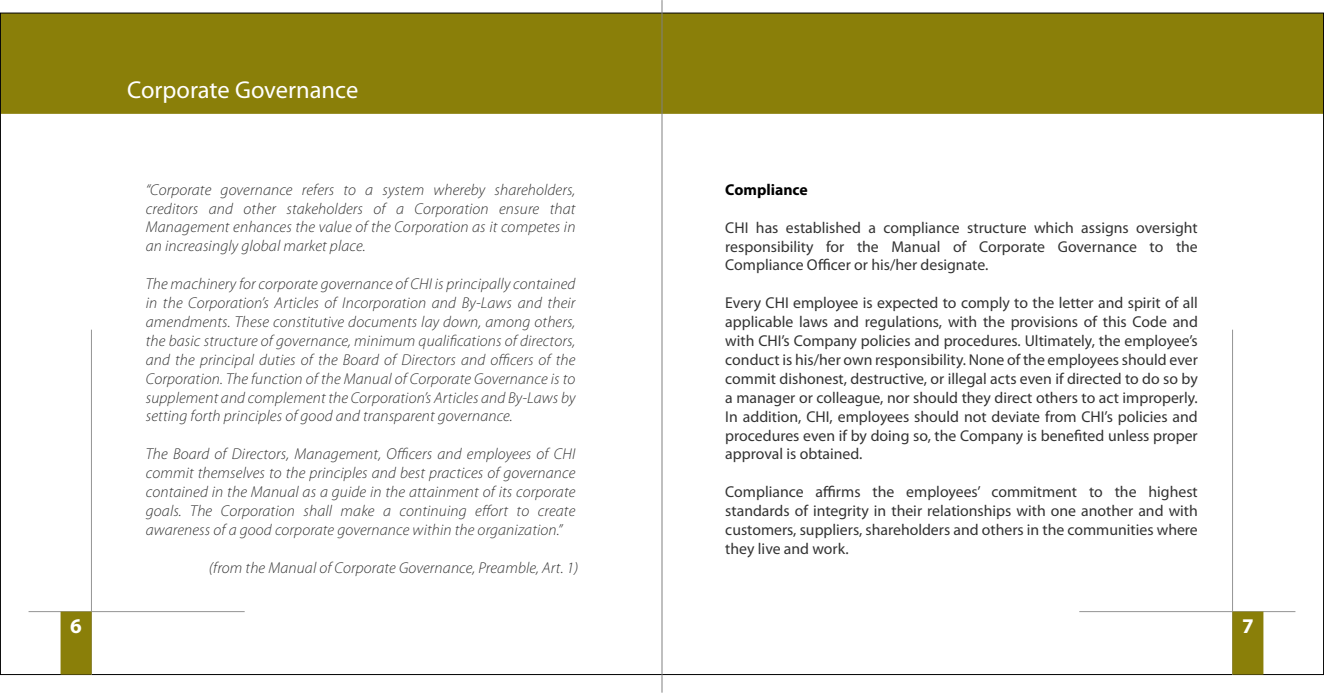
<style>
.page{position:relative;width:1324px;height:693px;background:#fff}
.page>*{position:absolute;margin:0;border:0;box-sizing:border-box;transform-origin:0 0}
.t1{font:24.5px "Myriad Pro";color:#fff}
.t2{font:700 21px "Myriad Pro";color:#fff}
.t3{font:italic 300 15.75px/18.9px "Myriad Pro";letter-spacing:.01em;color:#333;text-align:justify}
.t4{font:15.75px/18.9px "Myriad Pro";color:#333;text-align:justify}
.t5{font:700 15.75px "Myriad Pro";color:#000}
</style>
<div class="page">
<div style="left:0;top:13px;width:1323px;height:101px;background:#8a7f09"></div>
<svg style="left:661px;top:0;width:2px;height:693px"></svg>
<svg style="left:1079px;top:329px;width:217px;height:346px"></svg>
<div style="left:1232px;top:612px;width:31px;height:63px;background:#8a7f09"></div>
<svg style="left:28px;top:329px;width:217px;height:346px"></svg>
<div style="left:61px;top:612px;width:31px;height:63px;background:#8a7f09"></div>
<h1 class="t1" style="left:127px;top:76px;width:233px">Corporate Governance</h1>
<p class="t3" style="left:146px;top:180px;width:431px">“Corporate governance refers to a system whereby shareholders, creditors and other stakeholders of a Corporation ensure that Management enhances the value of the Corporation as it competes in an increasingly global market place.</p>
<p class="t3" style="left:146px;top:275px;width:431px">The machinery for corporate governance of CHI is principally contained in the Corporation’s Articles of Incorporation and By-Laws and their amendments. These constitutive documents lay down, among others, the basic structure of governance, minimum qualifications of directors, and the principal duties of the Board of Directors and officers of the Corporation. The function of the Manual of Corporate Governance is to supplement and complement the Corporation’s Articles and By-Laws by setting forth principles of good and transparent governance.</p>
<p class="t3" style="left:146px;top:445px;width:431px">The Board of Directors, Management, Officers and employees of CHI commit themselves to the principles and best practices of governance contained in the Manual as a guide in the attainment of its corporate goals. The Corporation shall make a continuing effort to create awareness of a good corporate governance within the organization.”</p>
<p class="t3" style="left:209px;top:558px;width:371px">(from the Manual of Corporate Governance, Preamble, Art. 1)</p>
<p class="t5" style="left:725px;top:181px;width:84px">Compliance</p>
<p class="t4" style="left:725px;top:218px;width:474px">CHI has established a compliance structure which assigns oversight responsibility for the Manual of Corporate Governance to the Compliance Officer or his/her designate.</p>
<p class="t4" style="left:725px;top:294px;width:474px">Every CHI employee is expected to comply to the letter and spirit of all applicable laws and regulations, with the provisions of this Code and with CHI’s Company policies and procedures. Ultimately, the employee’s conduct is his/her own responsibility. None of the employees should ever commit dishonest, destructive, or illegal acts even if directed to do so by a manager or colleague, nor should they direct others to act improperly.<br>In addition, CHI, employees should not deviate from CHI’s policies and procedures even if by doing so, the Company is benefited unless proper approval is obtained.</p>
<p class="t4" style="left:725px;top:483px;width:474px">Compliance affirms the employees’ commitment to the highest standards of integrity in their relationships with one another and with customers, suppliers, shareholders and others in the communities where they live and work.</p>
<h2 class="t2" style="left:70px;top:614px;width:13px">6</h2>
<h2 class="t2" style="left:1242px;top:614px;width:13px">7</h2>
</div>
